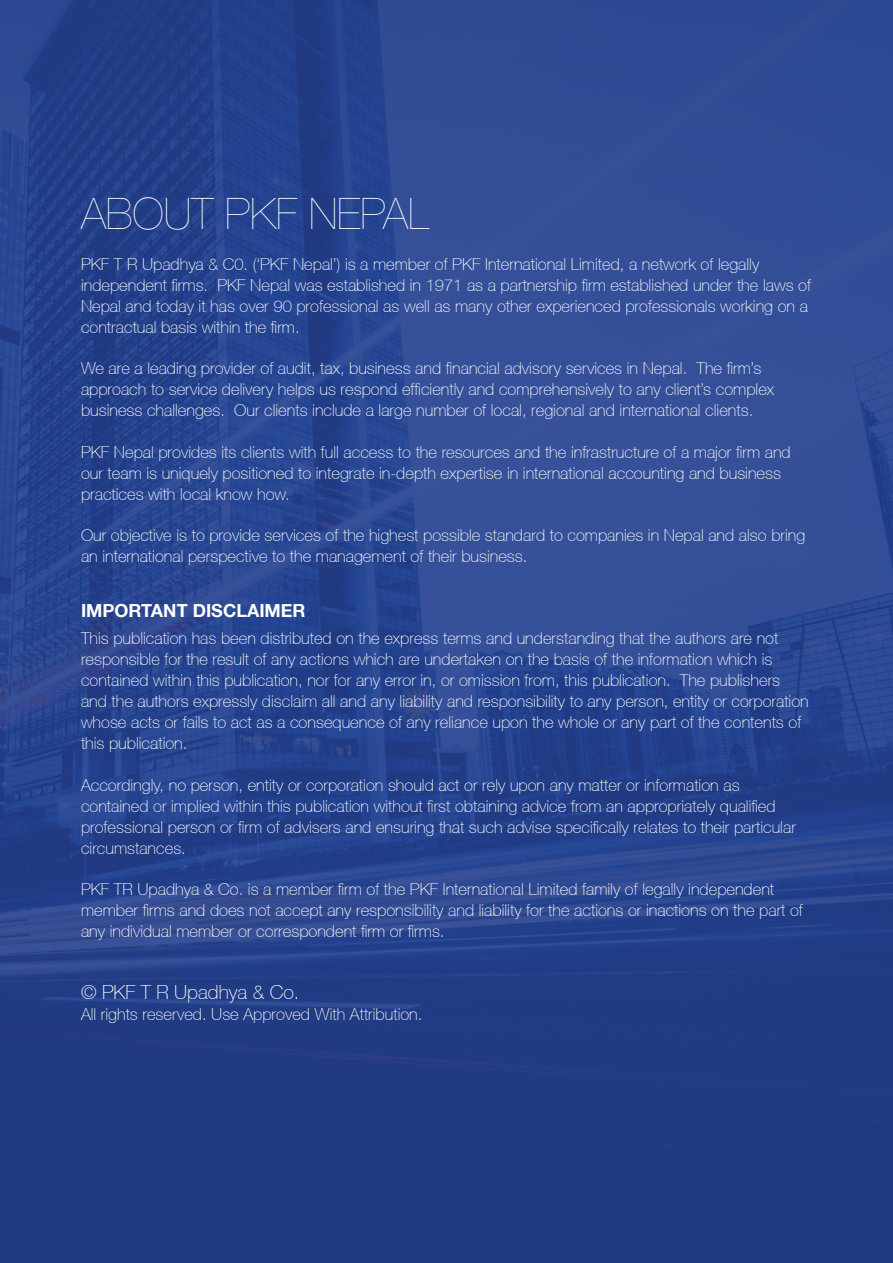
<style>
.page{position:relative;width:893px;height:1263px;background:#fff}
.page>*{position:absolute;margin:0;border:0;box-sizing:border-box;transform-origin:0 0}
.t1{font:200 43.5px "Helvetica Neue LT Std";color:#fff}
.t2{font:100 19.5px "Helvetica Neue CE";color:#fff}
.t3{font:700 18px "Helvetica Neue LT";color:#fff}
.t4{font:100 16.5px/21px "Helvetica Neue CE";color:#fff}
</style>
<div class="page">
<img style="left:0;top:0;width:893px;height:1263px">
<h1 class="t1" style="left:81px;top:188px;width:350px">ABOUT PKF NEPAL</h1>
<p class="t4" style="left:81px;top:254px;width:731px">PKF T R Upadhya &amp; C0. (‘PKF Nepal’) is a member of PKF International Limited, a network of legally independent firms. PKF Nepal was established in 1971 as a partnership firm established under the laws of Nepal and today it has over 90 professional as well as many other experienced professionals working on a contractual basis within the firm.</p>
<p class="t4" style="left:81px;top:358px;width:695px">We are a leading provider of audit, tax, business and financial advisory services in Nepal. The firm’s approach to service delivery helps us respond efficiently and comprehensively to any client’s complex business challenges. Our clients include a large number of local, regional and international clients.</p>
<p class="t4" style="left:81px;top:441px;width:711px">PKF Nepal provides its clients with full access to the resources and the infrastructure of a major firm and our team is uniquely positioned to integrate in-depth expertise in international accounting and business practices with local know how.</p>
<p class="t4" style="left:81px;top:525px;width:726px">Our objective is to provide services of the highest possible standard to companies in Nepal and also bring an international perspective to the management of their business.</p>
<p class="t3" style="left:81px;top:599px;width:226px">IMPORTANT DISCLAIMER</p>
<p class="t4" style="left:81px;top:628px;width:729px">This publication has been distributed on the express terms and understanding that the authors are not responsible for the result of any actions which are undertaken on the basis of the information which is contained within this publication, nor for any error in, or omission from, this publication. The publishers and the authors expressly disclaim all and any liability and responsibility to any person, entity or corporation whose acts or fails to act as a consequence of any reliance upon the whole or any part of the contents of this publication.</p>
<p class="t4" style="left:81px;top:774px;width:716px">Accordingly, no person, entity or corporation should act or rely upon any matter or information as contained or implied within this publication without first obtaining advice from an appropriately qualified professional person or firm of advisers and ensuring that such advise specifically relates to their particular circumstances.</p>
<p class="t4" style="left:81px;top:879px;width:723px">PKF TR Upadhya &amp; Co. is a member firm of the PKF International Limited family of legally independent member firms and does not accept any responsibility and liability for the actions or inactions on the part of any individual member or correspondent firm or firms.</p>
<p class="t2" style="left:81px;top:981px;width:220px">© PKF T R Upadhya &amp; Co.</p>
<p class="t4" style="left:81px;top:1004px;width:343px">All rights reserved. Use Approved With Attribution.</p>
</div>
